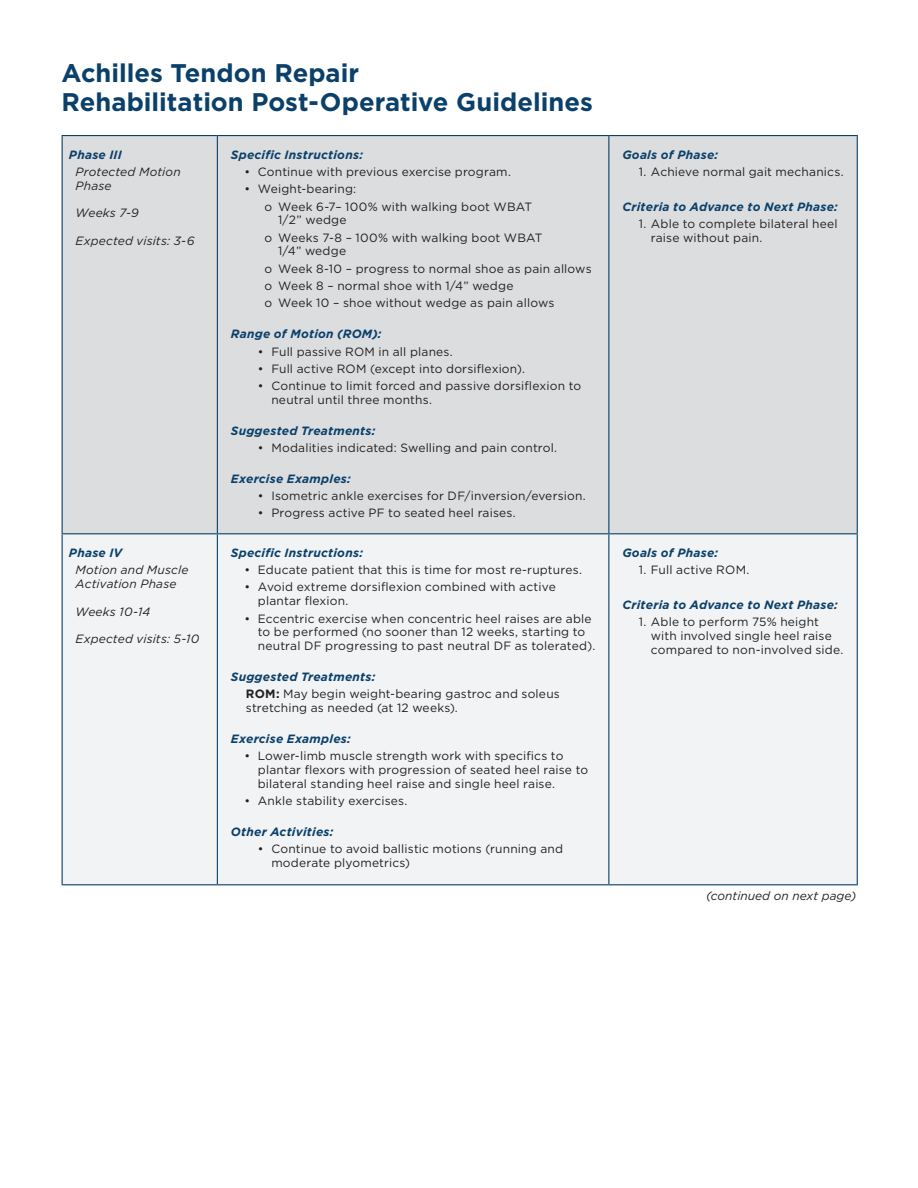
<style>
.page{position:relative;width:918px;height:1188px;background:#fff}
.page>*{position:absolute;margin:0;border:0;box-sizing:border-box;transform-origin:0 0}
.t1{font:700 25.5px/29.2px "Gotham";color:#0a406a}
.t2{font:12px/13.8px "Gotham";letter-spacing:.015em;color:#231f20}
.t3{font:italic 700 12px "Gotham";letter-spacing:.02em;color:#0a406a}
.t4{font:italic 12px/13.8px "Gotham";letter-spacing:.01em;color:#231f20}
.s1{font-weight:700;font-style:italic;color:#0a406a}
.s2{font-weight:700}
</style>
<div class="page">
<div style="left:63px;top:136px;width:794px;height:397px;background:#dcdddf"></div>
<div style="left:63px;top:534px;width:794px;height:350px;background:#f2f3f4"></div>
<hr style="left:62px;top:135px;width:155px;height:1px;background:#0a406a">
<hr style="left:62px;top:136px;width:1px;height:397px;background:#0a406a">
<hr style="left:217px;top:135px;width:392px;height:1px;background:#0a406a">
<hr style="left:217px;top:136px;width:1px;height:397px;background:#0a406a">
<hr style="left:609px;top:135px;width:249px;height:1px;background:#0a406a">
<hr style="left:608px;top:136px;width:1px;height:397px;background:#0a406a">
<hr style="left:857px;top:136px;width:1px;height:397px;background:#0a406a">
<hr style="left:62px;top:533px;width:155px;height:1px;background:#0a406a">
<hr style="left:62px;top:534px;width:1px;height:350px;background:#0a406a">
<hr style="left:217px;top:533px;width:392px;height:1px;background:#0a406a">
<hr style="left:217px;top:534px;width:1px;height:350px;background:#0a406a">
<hr style="left:609px;top:533px;width:249px;height:1px;background:#0a406a">
<hr style="left:608px;top:534px;width:1px;height:350px;background:#0a406a">
<hr style="left:857px;top:534px;width:1px;height:350px;background:#0a406a">
<hr style="left:62px;top:884px;width:155px;height:1px;background:#0a406a">
<hr style="left:217px;top:884px;width:392px;height:1px;background:#0a406a">
<hr style="left:609px;top:884px;width:249px;height:1px;background:#0a406a">
<h1 class="t1" style="left:62px;top:58px;width:533px">Achilles Tendon Repair<br>Rehabilitation Post-Operative Guidelines</h1>
<p class="t3" style="left:69px;top:146px;width:55px">Phase III</p>
<p class="t4" style="left:76px;top:165px;width:107px">Protected Motion<br>Phase</p>
<p class="t4" style="left:76px;top:206px;width:65px">Weeks 7-9</p>
<p class="t4" style="left:76px;top:234px;width:120px">Expected visits: 3-6</p>
<p class="t3" style="left:69px;top:545px;width:55px">Phase IV</p>
<p class="t4" style="left:76px;top:563px;width:114px">Motion and Muscle<br>Activation Phase</p>
<p class="t4" style="left:76px;top:604px;width:76px">Weeks 10-14</p>
<p class="t4" style="left:76px;top:632px;width:125px">Expected visits: 5-10</p>
<p class="t3" style="left:231px;top:146px;width:134px">Specific Instructions:</p>
<p class="t2" style="left:244px;top:165px;width:268px">• Continue with previous exercise program.</p>
<p class="t2" style="left:265px;top:180px;width:269px;line-height:17.2px;text-indent:-20px">• Weight-bearing:<br>ο Week 6-7– 100% with walking boot WBAT</p>
<p class="t2" style="left:265px;top:211px;width:280px;line-height:17.2px;text-indent:14px">1/2” wedge<br>ο Weeks 7-8 – 100% with walking boot WBAT</p>
<p class="t2" style="left:265px;top:242px;width:329px;line-height:17.2px;text-indent:14px">1/4” wedge<br>ο Week 8-10 – progress to normal shoe as pain allows ο Week 8 – normal shoe with 1/4” wedge<br>ο Week 10 – shoe without wedge as pain allows</p>
<p class="t3" style="left:231px;top:326px;width:152px">Range of Motion (ROM):</p>
<p class="t2" style="left:258px;top:344px;width:197px">• Full passive ROM in all planes.</p>
<p class="t2" style="left:258px;top:361px;width:269px">• Full active ROM (except into dorsiflexion).</p>
<p class="t2" style="left:271px;top:379px;width:311px;text-indent:-14px">• Continue to limit forced and passive dorsiflexion to neutral until three months.</p>
<p class="t3" style="left:231px;top:423px;width:146px">Suggested Treatments:</p>
<p class="t2" style="left:258px;top:441px;width:301px">• Modalities indicated: Swelling and pain control.</p>
<p class="t3" style="left:231px;top:471px;width:121px">Exercise Examples:</p>
<p class="t2" style="left:258px;top:489px;width:329px">• Isometric ankle exercises for DF/inversion/eversion.</p>
<p class="t2" style="left:258px;top:506px;width:259px">• Progress active PF to seated heel raises.</p>
<p class="t3" style="left:231px;top:545px;width:134px">Specific Instructions:</p>
<p class="t2" style="left:244px;top:563px;width:339px">• Educate patient that this is time for most re-ruptures.</p>
<p class="t2" style="left:258px;top:580px;width:299px;text-indent:-14px">• Avoid extreme dorsiflexion combined with active plantar flexion.</p>
<p class="t2" style="left:258px;top:611px;width:339px;text-indent:-14px">• Eccentric exercise when concentric heel raises are able to be performed (no sooner than 12 weeks, starting to neutral DF progressing to past neutral DF as tolerated).</p>
<p class="t2" style="left:246px;top:668px;width:316px;line-height:17.2px;text-indent:-15px"><span class="s1">Suggested Treatments:<br></span><span class="s2">ROM:</span> May begin weight-bearing gastroc and soleus</p>
<p class="t2" style="left:246px;top:701px;width:214px">stretching as needed (at 12 weeks).</p>
<p class="t3" style="left:231px;top:731px;width:121px">Exercise Examples:</p>
<p class="t2" style="left:258px;top:749px;width:332px;text-indent:-14px">• Lower-limb muscle strength work with specifics to plantar flexors with progression of seated heel raise to bilateral standing heel raise and single heel raise.</p>
<p class="t2" style="left:244px;top:794px;width:165px">• Ankle stability exercises.</p>
<p class="t3" style="left:231px;top:824px;width:104px">Other Activities:</p>
<p class="t2" style="left:271px;top:842px;width:293px;text-indent:-14px">• Continue to avoid ballistic motions (running and moderate plyometrics)</p>
<p class="t3" style="left:622px;top:146px;width:97px">Goals of Phase:</p>
<p class="t2" style="left:639px;top:165px;width:206px">1. Achieve normal gait mechanics.</p>
<p class="t3" style="left:622px;top:198px;width:217px">Criteria to Advance to Next Phase:</p>
<p class="t2" style="left:651px;top:216px;width:188px;text-indent:-12px">1. Able to complete bilateral heel raise without pain.</p>
<p class="t3" style="left:622px;top:545px;width:97px">Goals of Phase:</p>
<p class="t2" style="left:639px;top:563px;width:112px">1. Full active ROM.</p>
<p class="t3" style="left:622px;top:597px;width:217px">Criteria to Advance to Next Phase:</p>
<p class="t2" style="left:651px;top:615px;width:194px;text-indent:-12px">1. Able to perform 75% height with involved single heel raise compared to non-involved side.</p>
<p class="t4" style="left:706px;top:889px;width:152px">(continued on next page)</p>
</div>
